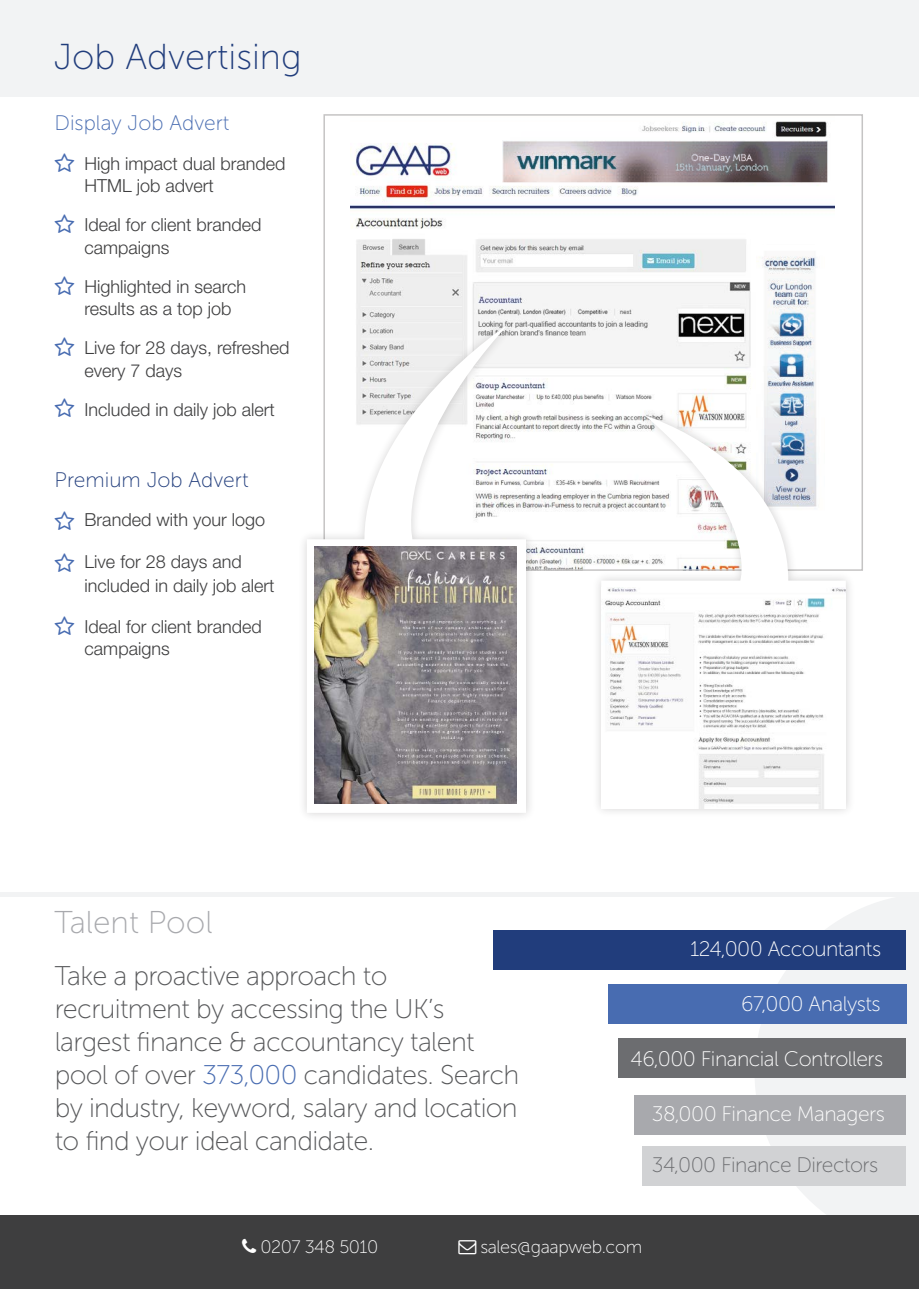
<style>
.page{position:relative;width:919px;height:1289px;background:#fff}
.page>*{position:absolute;margin:0;border:0;box-sizing:border-box;transform-origin:0 0}
.t1{font:36px "Museo Sans 100";color:#213d7c}
.t2{font:31.5px "Museo Sans 100";color:#a8a9ad}
.t3{font:27px/33px "Museo Sans 100";letter-spacing:-.025em;color:#57585a}
.t4{font:21px "Museo Sans 100";letter-spacing:-.025em;color:#fff}
.t5{font:21px "Museo Sans 100";letter-spacing:-.025em;color:#6c6d70}
.t6{font:21px "Museo Sans 100";color:#213d7c}
.t7{font:21px "Museo Sans 100";color:#486cb1}
.t8{font:300 18px/22.5px "Helvetica Neue";color:#3e3e3f}
.t9{font:18px "Museo Sans 100";letter-spacing:-.025em;color:#fff}
.s1{color:#486cb1}
</style>
<div class="page">
<div style="left:0;top:0;width:918px;height:97px;background:#f2f3f4"></div>
<hr style="left:0;top:892px;width:918px;height:4px;background:#f2f3f4">
<svg style="left:754px;top:896px;width:164px;height:319px;fill:#f2f3f4"></svg>
<div style="left:0;top:1215px;width:918px;height:73px;background:#3e3e3f"></div>
<div style="left:608px;top:983px;width:298px;height:40px;background:#486cb1"></div>
<div style="left:493px;top:930px;width:413px;height:39px;background:#213d7c"></div>
<div style="left:618px;top:1038px;width:288px;height:39px;background:#6c6d70"></div>
<div style="left:634px;top:1095px;width:272px;height:39px;background:#a8a9ad"></div>
<img style="left:350px;top:121px;width:484px;height:447px">
<img style="left:756px;top:245px;width:68px;height:158px">
<img style="left:304px;top:312px;width:235px;height:504px">
<svg style="left:307px;top:325px;width:219px;height:487px"></svg>
<img style="left:314px;top:547px;width:202px;height:257px">
<img style="left:588px;top:403px;width:275px;height:409px">
<svg style="left:601px;top:415px;width:244px;height:173px"></svg>
<img style="left:601px;top:588px;width:244px;height:220px">
<div style="left:642px;top:1146px;width:264px;height:39px;background:#d1d2d4"></div>
<img style="left:502px;top:140px;width:325px;height:42px">
<h1 class="t1" style="left:54px;top:37px;width:249px">Job Advertising</h1>
<p class="t7" style="left:54px;top:112px;width:176px">Display Job Advert</p>
<p class="t8" style="left:84px;top:152px;width:203px">High impact dual branded<br>HTML job advert</p>
<p class="t8" style="left:84px;top:213px;width:179px">Ideal for client branded campaigns</p>
<p class="t8" style="left:84px;top:275px;width:163px">Highlighted in search results as a top job</p>
<p class="t8" style="left:84px;top:336px;width:206px">Live for 28 days, refreshed every 7 days</p>
<p class="t8" style="left:84px;top:398px;width:192px">Included in daily job alert</p>
<p class="t6" style="left:55px;top:468px;width:195px">Premium Job Advert</p>
<p class="t8" style="left:85px;top:508px;width:182px">Branded with your logo</p>
<p class="t8" style="left:85px;top:549px;width:191px;line-height:24px">Live for 28 days and included in daily job alert</p>
<p class="t8" style="left:85px;top:615px;width:179px">Ideal for client branded campaigns</p>
<h2 class="t2" style="left:54px;top:905px;width:160px">Talent Pool</h2>
<h3 class="t3" style="left:55px;top:959px;width:466px">Take a proactive approach to recruitment by accessing the UK’s largest finance &amp; accountancy talent pool of over <span class="s1">373,000</span> candidates. Search by industry, keyword, salary and location to find your ideal candidate.</h3>
<p class="t4" style="left:690px;top:937px;width:192px">124,000 Accountants</p>
<p class="t4" style="left:741px;top:992px;width:141px">67,000 Analysts</p>
<p class="t4" style="left:630px;top:1047px;width:254px">46,000 Financial Controllers</p>
<p class="t4" style="left:651px;top:1102px;width:234px">38,000 Finance Managers</p>
<p class="t5" style="left:651px;top:1153px;width:228px">34,000 Finance Directors</p>
<p class="t9" style="left:260px;top:1236px;width:119px">0207 348 5010</p>
<p class="t9" style="left:480px;top:1236px;width:163px">sales@gaapweb.com</p>
</div>
